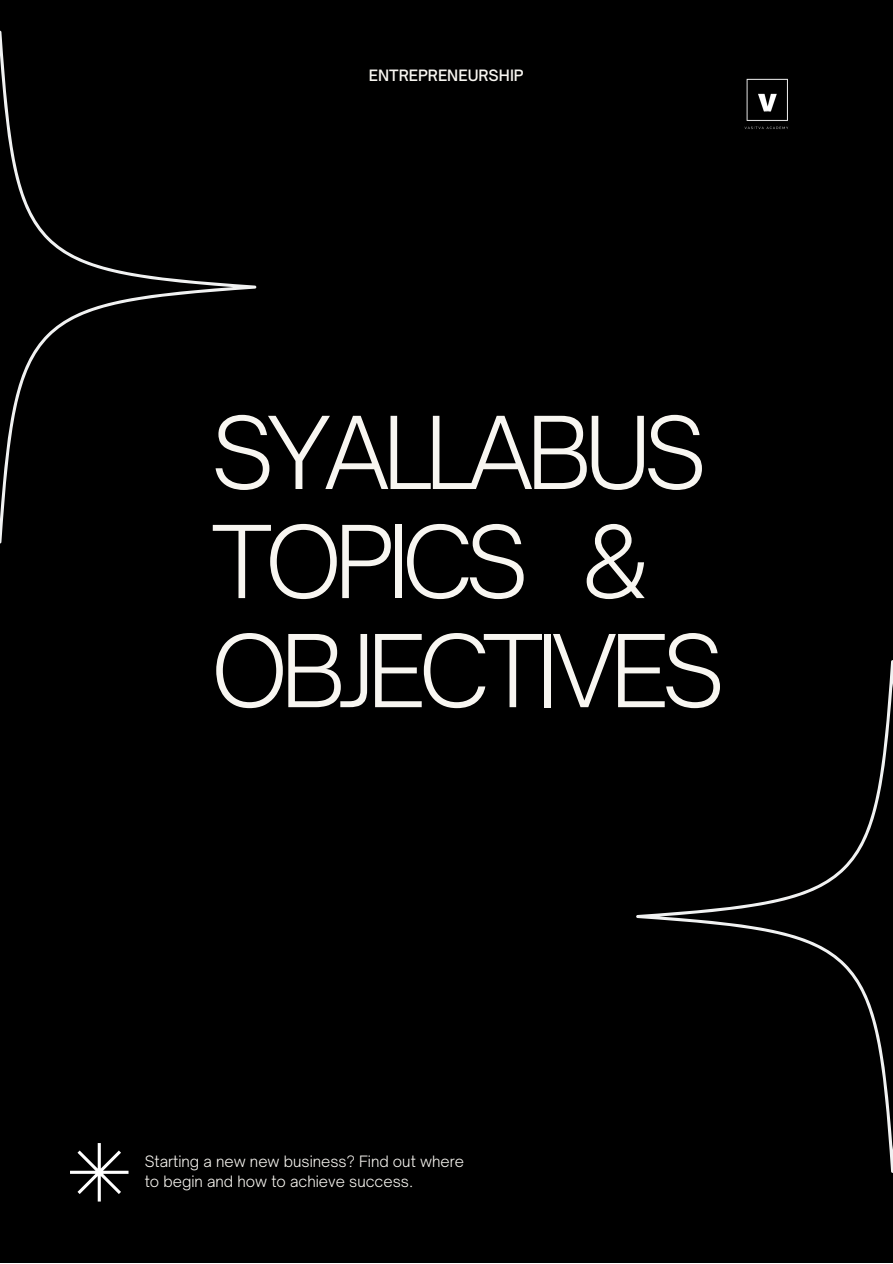
<style>
.page{position:relative;width:893px;height:1264px;background:#fff}
.page>*{position:absolute;margin:0;border:0;box-sizing:border-box;transform-origin:0 0}
.t1{font:300 95.85px/109.1px "Open Sauce One";letter-spacing:-.07em;color:#f8f6f1}
.t2{font:300 15px/20.2px "Open Sauce One";color:#f8f6f1}
.t3{font:500 15px "Open Sauce One";color:#f8f6f1}
</style>
<div class="page">
<div style="left:0;top:0;width:892px;height:1262px;background:#000"></div>
<svg style="left:70px;top:1143px;width:58px;height:58px"></svg>
<svg style="left:0;top:31px;width:256px;height:512px"></svg>
<svg style="left:636px;top:660px;width:256px;height:512px"></svg>
<img style="left:744px;top:78px;width:44px;height:52px">
<p class="t3" style="left:369px;top:66px;width:156px">ENTREPRENEURSHIP</p>
<h1 class="t1" style="left:211px;top:398px;width:514px">SYALLABUS<br>TOPICS &amp;<br>OBJECTIVES</h1>
<p class="t2" style="left:145px;top:1150px;width:321px">Starting a new new business? Find out where to begin and how to achieve success.</p>
</div>
